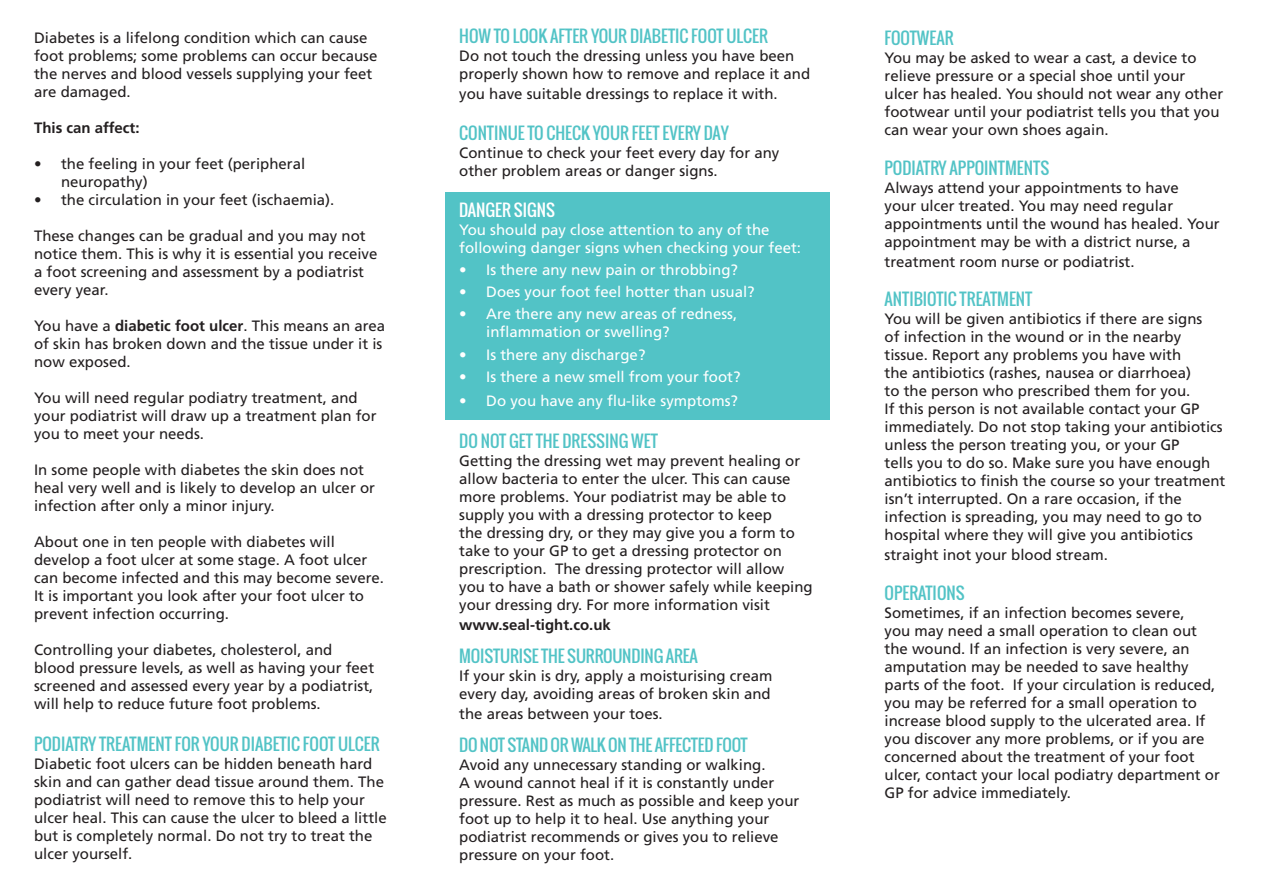
<style>
.page{position:relative;width:1263px;height:893px;background:#fff}
.page>*{position:absolute;margin:0;border:0;box-sizing:border-box;transform-origin:0 0}
.t1{font:16.5px "Oswald";color:#52c3c6}
.t2{font:16.5px "Oswald";color:#fff}
.t3{font:15px/18px "Frutiger LT Std";color:#231f20}
.t4{font:15px/18px "Frutiger LT Std";color:#fff}
.t5{font:700 15px "Frutiger LT Std";color:#231f20}
.s1{font-weight:700}
</style>
<div class="page">
<div style="left:445px;top:193px;width:385px;height:227px;background:#52c3c6"></div>
<p class="t3" style="left:34px;top:29px;width:345px">Diabetes is a lifelong condition which can cause foot problems; some problems can occur because the nerves and blood vessels supplying your feet are damaged.</p>
<p class="t5" style="left:34px;top:119px;width:107px">This can affect:</p>
<p class="t3" style="left:61px;top:155px;width:246px;text-indent:-27px">• the feeling in your feet (peripheral neuropathy)</p>
<p class="t3" style="left:34px;top:191px;width:302px">• the circulation in your feet (ischaemia).</p>
<p class="t3" style="left:34px;top:227px;width:345px">These changes can be gradual and you may not notice them. This is why it is essential you receive a foot screening and assessment by a podiatrist every year.</p>
<p class="t3" style="left:34px;top:317px;width:353px">You have a <span class="s1">diabetic foot ulcer</span>. This means an area of skin has broken down and the tissue under it is now exposed.</p>
<p class="t3" style="left:34px;top:389px;width:344px">You will need regular podiatry treatment, and your podiatrist will draw up a treatment plan for you to meet your needs.</p>
<p class="t3" style="left:34px;top:461px;width:342px">In some people with diabetes the skin does not heal very well and is likely to develop an ulcer or infection after only a minor injury.</p>
<p class="t3" style="left:34px;top:533px;width:302px">About one in ten people with diabetes will</p>
<p class="t3" style="left:34px;top:551px;width:352px">develop a foot ulcer at some stage. A foot ulcer can become infected and this may become severe.<br>It is important you look after your foot ulcer to prevent infection occurring.</p>
<p class="t3" style="left:34px;top:641px;width:342px">Controlling your diabetes, cholesterol, and blood pressure levels, as well as having your feet screened and assessed every year by a podiatrist, will help to reduce future foot problems.</p>
<p class="t1" style="left:34px;top:731px;width:347px">PODIATRY TREATMENT FOR YOUR DIABETIC FOOT ULCER</p>
<p class="t3" style="left:34px;top:754px;width:354px">Diabetic foot ulcers can be hidden beneath hard skin and can gather dead tissue around them. The podiatrist will need to remove this to help your ulcer heal. This can cause the ulcer to bleed a little but is completely normal. Do not try to treat the ulcer yourself.</p>
<p class="t1" style="left:459px;top:23px;width:310px">HOW TO LOOK AFTER YOUR DIABETIC FOOT ULCER</p>
<p class="t3" style="left:459px;top:47px;width:352px">Do not touch the dressing unless you have been properly shown how to remove and replace it and</p>
<p class="t3" style="left:459px;top:85px;width:320px">you have suitable dressings to replace it with.</p>
<p class="t1" style="left:459px;top:121px;width:271px">CONTINUE TO CHECK YOUR FEET EVERY DAY</p>
<p class="t3" style="left:459px;top:144px;width:322px">Continue to check your feet every day for any</p>
<p class="t3" style="left:459px;top:162px;width:260px">other problem areas or danger signs.</p>
<p class="t2" style="left:459px;top:197px;width:97px">DANGER SIGNS</p>
<p class="t4" style="left:459px;top:220px;width:312px">You should pay close attention to any of the</p>
<p class="t4" style="left:459px;top:238px;width:343px">following danger signs when checking your feet:</p>
<p class="t4" style="left:459px;top:261px;width:280px">• Is there any new pain or throbbing?</p>
<p class="t4" style="left:459px;top:283px;width:297px">• Does your foot feel hotter than usual?</p>
<p class="t4" style="left:486px;top:305px;width:252px;text-indent:-27px">• Are there any new areas of redness, inflammation or swelling?</p>
<p class="t4" style="left:459px;top:345px;width:188px">• Is there any discharge?</p>
<p class="t4" style="left:459px;top:368px;width:283px">• Is there a new smell from your foot?</p>
<p class="t4" style="left:459px;top:392px;width:280px">• Do you have any flu-like symptoms?</p>
<p class="t1" style="left:459px;top:428px;width:200px">DO NOT GET THE DRESSING WET</p>
<p class="t3" style="left:459px;top:452px;width:355px">Getting the dressing wet may prevent healing or allow bacteria to enter the ulcer. This can cause more problems. Your podiatrist may be able to supply you with a dressing protector to keep<br>the dressing dry, or they may give you a form to take to your GP to get a dressing protector on prescription. The dressing protector will allow you to have a bath or shower safely while keeping your dressing dry. For more information visit</p>
<p class="t5" style="left:459px;top:616px;width:153px">www.seal-tight.co.uk</p>
<p class="t1" style="left:459px;top:643px;width:240px">MOISTURISE THE SURROUNDING AREA</p>
<p class="t3" style="left:459px;top:667px;width:315px">If your skin is dry, apply a moisturising cream</p>
<p class="t3" style="left:459px;top:685px;width:313px">every day, avoiding areas of broken skin and</p>
<p class="t3" style="left:459px;top:704px;width:205px">the areas between your toes.</p>
<p class="t1" style="left:459px;top:732px;width:290px">DO NOT STAND OR WALK ON THE AFFECTED FOOT</p>
<p class="t3" style="left:459px;top:756px;width:308px">Avoid any unnecessary standing or walking.</p>
<p class="t3" style="left:459px;top:774px;width:342px">A wound cannot heal if it is constantly under pressure. Rest as much as possible and keep your foot up to help it to heal. Use anything your podiatrist recommends or gives you to relieve pressure on your foot.</p>
<p class="t1" style="left:884px;top:26px;width:71px">FOOTWEAR</p>
<p class="t3" style="left:884px;top:49px;width:340px">You may be asked to wear a cast, a device to relieve pressure or a special shoe until your ulcer has healed. You should not wear any other footwear until your podiatrist tells you that you can wear your own shoes again.</p>
<p class="t1" style="left:884px;top:155px;width:166px">PODIATRY APPOINTMENTS</p>
<p class="t3" style="left:884px;top:179px;width:337px">Always attend your appointments to have<br>your ulcer treated. You may need regular appointments until the wound has healed. Your appointment may be with a district nurse, a</p>
<p class="t3" style="left:884px;top:253px;width:252px">treatment room nurse or podiatrist.</p>
<p class="t1" style="left:884px;top:287px;width:149px">ANTIBIOTIC TREATMENT</p>
<p class="t3" style="left:884px;top:310px;width:342px">You will be given antibiotics if there are signs<br>of infection in the wound or in the nearby tissue. Report any problems you have with<br>the antibiotics (rashes, nausea or diarrhoea)<br>to the person who prescribed them for you.<br>If this person is not available contact your GP immediately. Do not stop taking your antibiotics unless the person treating you, or your GP<br>tells you to do so. Make sure you have enough antibiotics to finish the course so your treatment isn’t interrupted. On a rare occasion, if the infection is spreading, you may need to go to hospital where they will give you antibiotics</p>
<p class="t3" style="left:884px;top:546px;width:225px">straight inot your blood stream.</p>
<p class="t1" style="left:884px;top:580px;width:82px">OPERATIONS</p>
<p class="t3" style="left:884px;top:604px;width:337px">Sometimes, if an infection becomes severe,<br>you may need a small operation to clean out the wound. If an infection is very severe, an amputation may be needed to save healthy parts of the foot. If your circulation is reduced, you may be referred for a small operation to increase blood supply to the ulcerated area. If you discover any more problems, or if you are concerned about the treatment of your foot ulcer, contact your local podiatry department or GP for advice immediately.</p>
</div>
